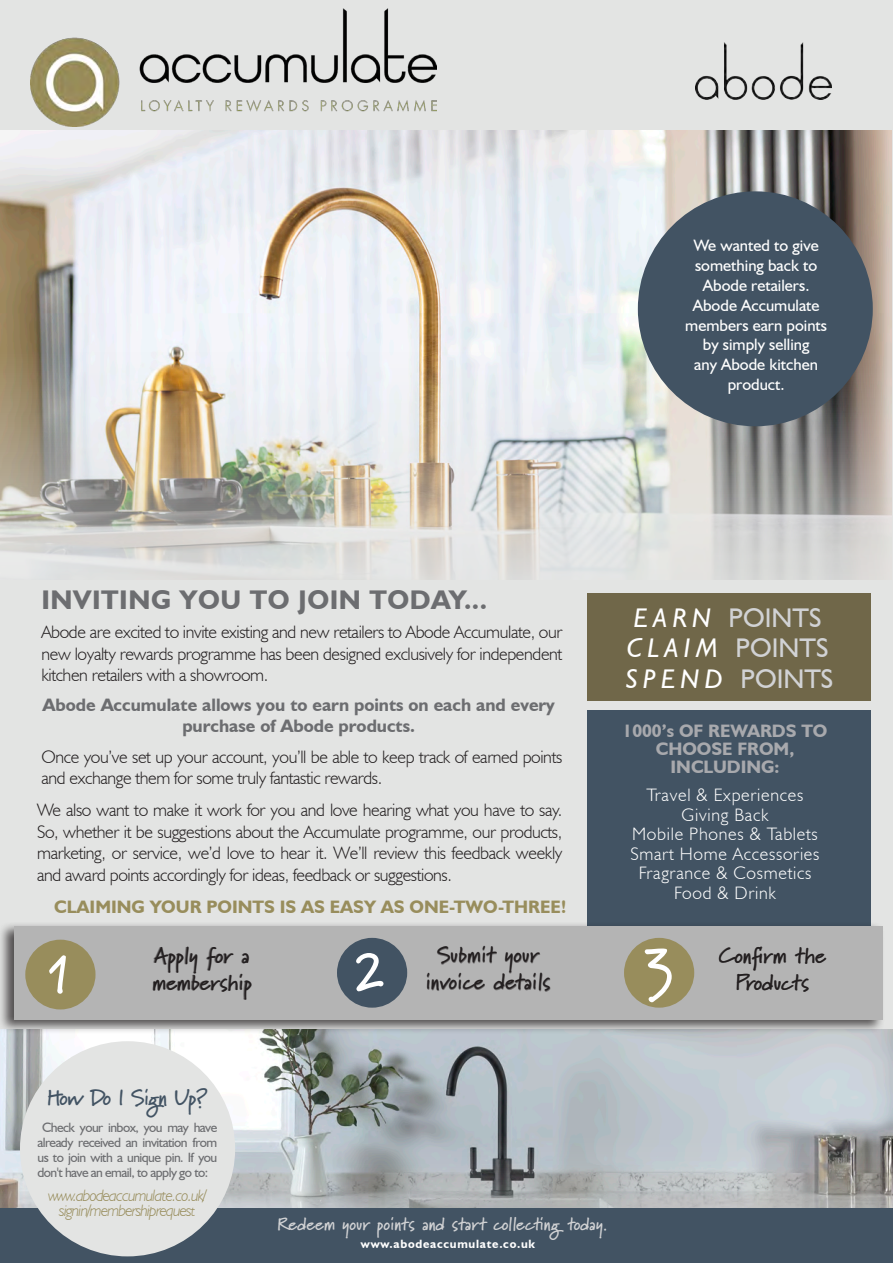
<style>
.page{position:relative;width:893px;height:1263px;background:#e3e4e3}
.page>*{position:absolute;margin:0;border:0;box-sizing:border-box;transform-origin:0 0}
.t1{font:700 57px "Marydale";color:#fff}
.t2{font:27px/30.6px "Humanist 521 BT";color:#d1d2d4}
.t3{font:700 27px "Humanist 521 BT";letter-spacing:.02em;color:#6c6d70}
.t4{font:700 22.5px/27px "Marydale";color:#231f20;text-align:center}
.t5{font:700 22.5px "Marydale";letter-spacing:-.04em;color:#425363}
.t6{font:300 18px/21.6px "Humanist 521 BT";letter-spacing:-.02em;color:#231f20;text-align:justify}
.t7{font:300 18px/19.5px "Humanist 521 BT";letter-spacing:.04em;color:#fff;text-align:center}
.t8{font:700 18px/21.6px "Humanist 521 BT";color:#6c6d70;text-align:center}
.t9{font:700 18px "Humanist 521 BT";color:#988d5c}
.t10{font:700 18px "Marydale";color:#d1d2d4}
.t11{font:700 18px/18px "Humanist 521 BT";color:#a8a9ad;text-align:center}
.t12{font:16.5px/19.8px "Humanist 521 BT";color:#fff;text-align:center}
.t13{font:italic 300 16.5px/15px "Humanist 521 BT";letter-spacing:-.05em;color:#988d5c;text-align:center}
.t14{font:13.5px/15px "Humanist 521 BT";letter-spacing:-.04em;color:#6c6d70;text-align:justify}
.t15{font:700 12px "Humanist 521 BT";letter-spacing:.06em;color:#fff}
.s1{font-style:inherit}
.s2{font-style:italic;color:#fff}
.s3{font-size:15px}
</style>
<div class="page">
<img style="left:0;top:131px;width:892px;height:448px">
<img style="left:31px;top:8px;width:406px;height:119px">
<img style="left:696px;top:43px;width:135px;height:57px">
<div style="left:638px;top:191px;width:235px;height:235px;background:#425363;border-radius:50%"></div>
<div style="left:587px;top:593px;width:284px;height:107px;background:#706749"></div>
<div style="left:587px;top:710px;width:284px;height:285px;background:#425363"></div>
<img style="left:0;top:1029px;width:893px;height:180px">
<div style="left:0;top:1209px;width:893px;height:54px;background:#425363"></div>
<div style="left:0;top:921px;width:885px;height:113px;background:#231f20;opacity:.75"></div>
<div style="left:14px;top:926px;width:868px;height:93px;background:#b4b4b4"></div>
<div style="left:20px;top:1041px;width:215px;height:215px;background:#e3e4e3;border-radius:50%"></div>
<div style="left:25px;top:940px;width:71px;height:69px;background:#988d5c;border-radius:50%"></div>
<div style="left:337px;top:938px;width:70px;height:70px;background:#425363;border-radius:50%"></div>
<div style="left:624px;top:938px;width:70px;height:70px;background:#988d5c;border-radius:50%"></div>
<p class="t12" style="left:685px;top:236px;width:143px">We wanted to give something back to<br>Abode retailers.<br>Abode Accumulate members earn points by simply selling<br>any Abode kitchen product.</p>
<p class="t3" style="left:41px;top:583px;width:447px">INV<span class="s1">I</span>TING YOU TO JOIN TODAY...</p>
<p class="t6" style="left:41px;top:621px;width:522px">Abode are excited to invite existing and new retailers to Abode Accumulate, our new loyalty rewards programme has been designed exclusively for independent kitchen retailers with a showroom.</p>
<p class="t8" style="left:43px;top:693px;width:514px">Abode Accumulate allows you to earn points on each and every purchase of Abode products.</p>
<p class="t6" style="left:41px;top:745px;width:522px">Once you’ve set up your account, you’ll be able to keep track of earned points and exchange them for some truly fantastic rewards.</p>
<p class="t6" style="left:37px;top:799px;width:527px">We also want to make it work for you and love hearing what you have to say.<br>So, whether it be suggestions about the Accumulate programme, our products, marketing, or service, we’d love to hear it. We’ll review this feedback weekly and award points accordingly for ideas, feedback or suggestions.</p>
<p class="t9" style="left:54px;top:895px;width:514px">CLAIMING YOUR POINTS IS AS EASY AS ONE-TWO-THREE!</p>
<p class="t2" style="left:626px;top:601px;width:209px"><span class="s2">E A R N</span> POINTS<br><span class="s2">CLAIM</span> POINTS<br><span class="s2">SPEND</span> POINTS</p>
<p class="t11" style="left:622px;top:722px;width:206px">1000’s OF REWARDS TO<br>CHOOSE FROM,<br>INCLUDING:</p>
<p class="t7" style="left:631px;top:785px;width:190px">Travel &amp; Experiences<br>Giving Back<br>Mobile Phones &amp; Tablets<br>Smart Home Accessories<br>Fragrance &amp; Cosmetics<br>Food &amp; Drink</p>
<p class="t4" style="left:152px;top:941px;width:101px;text-align:left">Apply for a membership</p>
<p class="t4" style="left:425px;top:940px;width:127px">Submit your invoice details</p>
<p class="t4" style="left:719px;top:941px;width:109px">Confirm the<br>Products</p>
<p class="t1" style="left:48px;top:940px;width:24px">1</p>
<p class="t1" style="left:355px;top:936px;width:32px">2</p>
<p class="t1" style="left:644px;top:930px;width:32px">3</p>
<p class="t5" style="left:47px;top:1084px;width:163px">How Do I Sign Up?</p>
<p class="t14" style="left:37px;top:1119px;width:181px;text-indent:5px">Check your inbox, you may have already received an invitation from us to join with a unique pin. If you don't have an email, to apply go to:</p>
<p class="t13" style="left:48px;top:1188px;width:160px">www.abodeaccumulate.co.uk/ signin/membershipreques<span class="s3">t</span></p>
<p class="t10" style="left:277px;top:1213px;width:331px">Redeem your points and start collecting today.</p>
<p class="t15" style="left:361px;top:1236px;width:176px">www.abodeaccumulate.co.uk</p>
</div>
